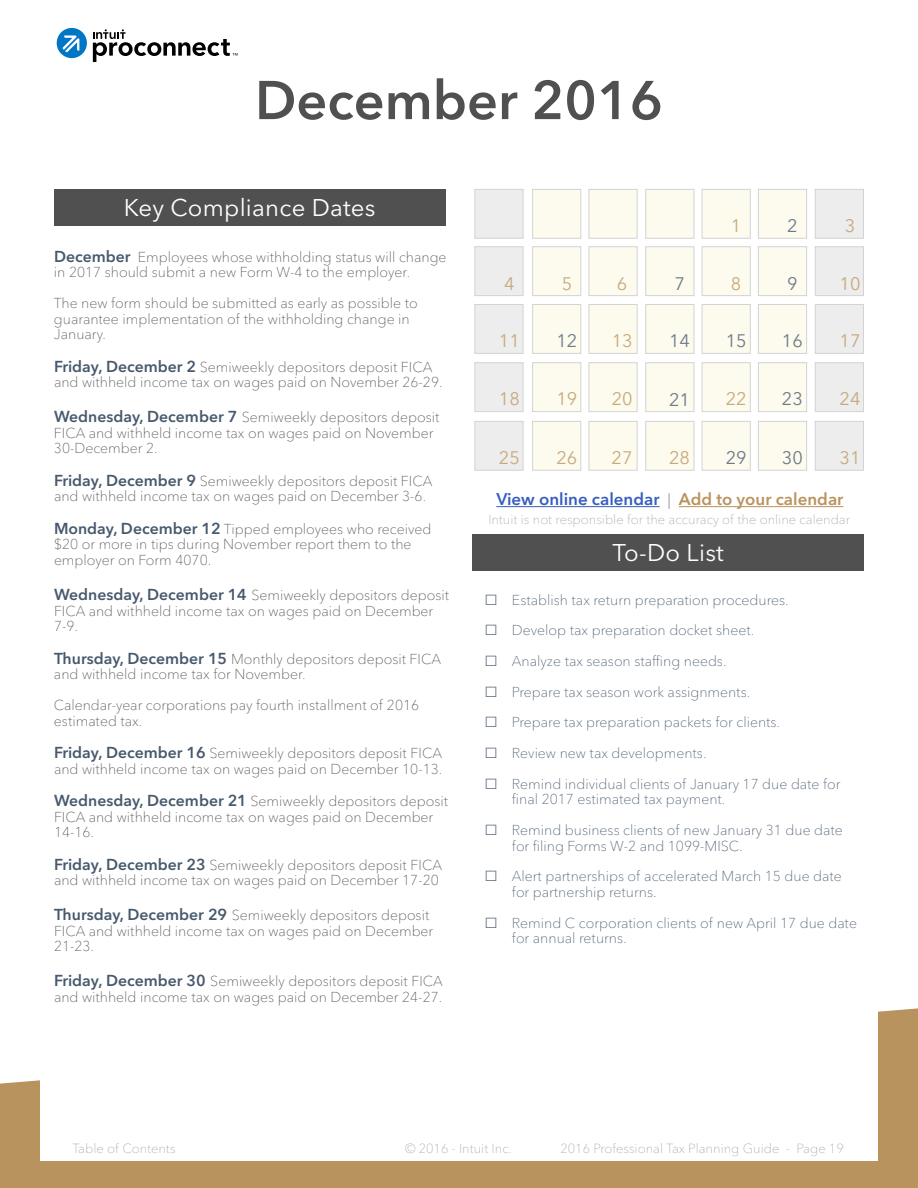
<style>
.page{position:relative;width:918px;height:1188px;background:#fff}
.page>*{position:absolute;margin:0;border:0;box-sizing:border-box;transform-origin:0 0}
.t1{font:600 54px "Avenir Next LT Pro";color:#505050}
.t2{font:24px "Avenir Next LT Pro";letter-spacing:.01em;color:#fff}
.t3{font:18px "Avenir Next LT Pro";color:#c7a97d}
.t4{font:18px "Avenir Next LT Pro";color:#6c7a8a}
.t5{font:600 16.8px "Avenir Next LT Pro";color:#365ebf}
.t6{font:100 14.25px/15.6px "Avenir Next LT Pro";color:#505050}
.t7{font:100 14.25px/30.8px "Avenir Next LT Pro";color:#47596d}
.t8{font:100 13.2px "Avenir Next LT Pro";color:#a7a9ac}
.s1{font-weight:600;font-size:15.75px;color:#47596d}
.s2{font-weight:100;font-size:15.75px;color:#505050}
.s3{color:#b9935d}
</style>
<div class="page">
<svg style="left:0;top:1008px;width:918px;height:180px;background:#be9b6a"></svg>
<div style="left:40px;top:54px;width:838px;height:1107px;background:#fff"></div>
<div style="left:57px;top:28px;width:30px;height:30px;background:#0077c5;border-radius:50%"></div>
<svg style="left:63px;top:35px;width:16px;height:17px"></svg>
<svg style="left:93px;top:29px;width:145px;height:33px"></svg>
<div style="left:54px;top:189px;width:392px;height:37px;background:#505050"></div>
<div style="left:472px;top:534px;width:392px;height:37px;background:#505050"></div>
<div style="left:474px;top:189px;width:49px;height:50px;background:#ededed;border:1px solid #d3d3d3"></div>
<div style="left:702px;top:189px;width:49px;height:50px;background:#fdfbee;border:1px solid #d3d3d3"></div>
<div style="left:758px;top:189px;width:49px;height:50px;background:#fdfbee;border:1px solid #d3d3d3"></div>
<div style="left:815px;top:189px;width:49px;height:50px;background:#ededed;border:1px solid #d3d3d3"></div>
<div style="left:532px;top:189px;width:49px;height:50px;background:#fdfbee;border:1px solid #d3d3d3"></div>
<div style="left:589px;top:189px;width:49px;height:50px;background:#fdfbee;border:1px solid #d3d3d3"></div>
<div style="left:645px;top:189px;width:49px;height:50px;background:#fdfbee;border:1px solid #d3d3d3"></div>
<div style="left:474px;top:246px;width:49px;height:50px;background:#ededed;border:1px solid #d3d3d3"></div>
<div style="left:702px;top:246px;width:49px;height:50px;background:#fdfbee;border:1px solid #d3d3d3"></div>
<div style="left:758px;top:246px;width:49px;height:50px;background:#fdfbee;border:1px solid #d3d3d3"></div>
<div style="left:815px;top:246px;width:49px;height:50px;background:#ededed;border:1px solid #d3d3d3"></div>
<div style="left:532px;top:246px;width:49px;height:50px;background:#fdfbee;border:1px solid #d3d3d3"></div>
<div style="left:589px;top:246px;width:49px;height:50px;background:#fdfbee;border:1px solid #d3d3d3"></div>
<div style="left:645px;top:246px;width:49px;height:50px;background:#fdfbee;border:1px solid #d3d3d3"></div>
<div style="left:474px;top:304px;width:49px;height:50px;background:#ededed;border:1px solid #d3d3d3"></div>
<div style="left:702px;top:304px;width:49px;height:50px;background:#fdfbee;border:1px solid #d3d3d3"></div>
<div style="left:758px;top:304px;width:49px;height:50px;background:#fdfbee;border:1px solid #d3d3d3"></div>
<div style="left:815px;top:304px;width:49px;height:50px;background:#ededed;border:1px solid #d3d3d3"></div>
<div style="left:532px;top:304px;width:49px;height:50px;background:#fdfbee;border:1px solid #d3d3d3"></div>
<div style="left:589px;top:304px;width:49px;height:50px;background:#fdfbee;border:1px solid #d3d3d3"></div>
<div style="left:645px;top:304px;width:49px;height:50px;background:#fdfbee;border:1px solid #d3d3d3"></div>
<div style="left:474px;top:362px;width:49px;height:50px;background:#ededed;border:1px solid #d3d3d3"></div>
<div style="left:702px;top:362px;width:49px;height:50px;background:#fdfbee;border:1px solid #d3d3d3"></div>
<div style="left:758px;top:362px;width:49px;height:50px;background:#fdfbee;border:1px solid #d3d3d3"></div>
<div style="left:815px;top:362px;width:49px;height:50px;background:#ededed;border:1px solid #d3d3d3"></div>
<div style="left:532px;top:362px;width:49px;height:50px;background:#fdfbee;border:1px solid #d3d3d3"></div>
<div style="left:589px;top:362px;width:49px;height:50px;background:#fdfbee;border:1px solid #d3d3d3"></div>
<div style="left:645px;top:362px;width:49px;height:50px;background:#fdfbee;border:1px solid #d3d3d3"></div>
<div style="left:474px;top:421px;width:49px;height:50px;background:#ededed;border:1px solid #d3d3d3"></div>
<div style="left:702px;top:421px;width:49px;height:50px;background:#fdfbee;border:1px solid #d3d3d3"></div>
<div style="left:758px;top:421px;width:49px;height:50px;background:#fdfbee;border:1px solid #d3d3d3"></div>
<div style="left:815px;top:421px;width:49px;height:50px;background:#ededed;border:1px solid #d3d3d3"></div>
<div style="left:532px;top:421px;width:49px;height:50px;background:#fdfbee;border:1px solid #d3d3d3"></div>
<div style="left:589px;top:421px;width:49px;height:50px;background:#fdfbee;border:1px solid #d3d3d3"></div>
<div style="left:645px;top:421px;width:49px;height:50px;background:#fdfbee;border:1px solid #d3d3d3"></div>
<hr style="left:496px;top:506px;width:164px;height:1px;background:#365ebf">
<hr style="left:679px;top:506px;width:164px;height:1px;background:#b9935d">
<h1 class="t1" style="left:255px;top:67px;width:409px">December 2016</h1>
<h2 class="t2" style="left:124px;top:193px;width:253px">Key Compliance Dates</h2>
<p class="t3" style="left:731px;top:215px;width:12px">1</p>
<p class="t4" style="left:787px;top:215px;width:12px">2</p>
<p class="t3" style="left:845px;top:215px;width:12px">3</p>
<p class="t6" style="left:54px;top:249px;width:394px"><span class="s1">December</span> Employees whose withholding status will change in 2017 should submit a new Form W-4 to the employer.</p>
<p class="t6" style="left:54px;top:295px;width:365px">The new form should be submitted as early as possible to guarantee implementation of the withholding change in<br>January.</p>
<p class="t6" style="left:54px;top:359px;width:390px"><span class="s1">Friday, December 2</span> Semiweekly depositors deposit FICA and withheld income tax on wages paid on November 26-29.</p>
<p class="t6" style="left:54px;top:409px;width:387px"><span class="s1">Wednesday, December 7</span> Semiweekly depositors deposit<br>FICA and withheld income tax on wages paid on November<br>30-December 2.</p>
<p class="t6" style="left:54px;top:473px;width:380px"><span class="s1">Friday, December 9</span> Semiweekly depositors deposit FICA and withheld income tax on wages paid on December 3-6.</p>
<p class="t6" style="left:54px;top:521px;width:379px"><span class="s1">Monday, December 12</span> Tipped employees who received $20 or more in tips during November report them to the employer on Form 4070.</p>
<p class="t6" style="left:54px;top:587px;width:397px"><span class="s1">Wednesday, December 14</span> Semiweekly depositors deposit<br>FICA and withheld income tax on wages paid on December<br>7-9.</p>
<p class="t6" style="left:54px;top:651px;width:389px"><span class="s1">Thursday, December 15</span> Monthly depositors deposit FICA and withheld income tax for November.</p>
<p class="t6" style="left:54px;top:697px;width:367px">Calendar-year corporations pay fourth installment of 2016 estimated tax.</p>
<p class="t6" style="left:54px;top:745px;width:390px"><span class="s1">Friday, December 16</span> Semiweekly depositors deposit FICA and withheld income tax on wages paid on December 10-13.</p>
<p class="t6" style="left:54px;top:793px;width:396px"><span class="s1">Wednesday, December 21</span> Semiweekly depositors deposit<br>FICA and withheld income tax on wages paid on December<br>14-16.</p>
<p class="t6" style="left:54px;top:857px;width:389px"><span class="s1">Friday, December 23</span> Semiweekly depositors deposit FICA and withheld income tax on wages paid on December 17-20</p>
<p class="t6" style="left:54px;top:907px;width:381px"><span class="s1">Thursday, December 29</span> Semiweekly depositors deposit<br>FICA and withheld income tax on wages paid on December<br>21-23.</p>
<p class="t6" style="left:54px;top:973px;width:390px"><span class="s1">Friday, December 30</span> Semiweekly depositors deposit FICA and withheld income tax on wages paid on December 24-27.</p>
<p class="t3" style="left:504px;top:273px;width:12px">4</p>
<p class="t3" style="left:562px;top:273px;width:12px">5</p>
<p class="t3" style="left:617px;top:273px;width:12px">6</p>
<p class="t4" style="left:674px;top:273px;width:12px">7</p>
<p class="t3" style="left:731px;top:273px;width:12px">8</p>
<p class="t4" style="left:787px;top:273px;width:12px">9</p>
<p class="t3" style="left:840px;top:273px;width:22px">10</p>
<p class="t3" style="left:499px;top:330px;width:22px">11</p>
<p class="t4" style="left:557px;top:330px;width:22px">12</p>
<p class="t3" style="left:612px;top:330px;width:22px">13</p>
<p class="t4" style="left:669px;top:330px;width:22px">14</p>
<p class="t4" style="left:726px;top:330px;width:22px">15</p>
<p class="t4" style="left:782px;top:330px;width:22px">16</p>
<p class="t3" style="left:840px;top:330px;width:22px">17</p>
<p class="t3" style="left:499px;top:388px;width:22px">18</p>
<p class="t3" style="left:557px;top:388px;width:22px">19</p>
<p class="t3" style="left:612px;top:388px;width:22px">20</p>
<p class="t4" style="left:669px;top:389px;width:22px">21</p>
<p class="t3" style="left:726px;top:388px;width:22px">22</p>
<p class="t4" style="left:782px;top:388px;width:22px">23</p>
<p class="t3" style="left:840px;top:388px;width:22px">24</p>
<p class="t3" style="left:499px;top:447px;width:22px">25</p>
<p class="t3" style="left:557px;top:447px;width:22px">26</p>
<p class="t3" style="left:612px;top:447px;width:22px">27</p>
<p class="t3" style="left:669px;top:447px;width:22px">28</p>
<p class="t4" style="left:726px;top:447px;width:22px">29</p>
<p class="t4" style="left:782px;top:447px;width:22px">30</p>
<p class="t3" style="left:840px;top:447px;width:22px">31</p>
<p class="t5" style="left:496px;top:489px;width:349px">View online calendar <span class="s2">|</span> <span class="s3">Add to your calendar</span></p>
<p class="t8" style="left:488px;top:511px;width:363px">Intuit is not responsible for the accuracy of the online calendar</p>
<h2 class="t2" style="left:613px;top:539px;width:113px">To-Do List</h2>
<p class="t7" style="left:512px;top:584px;width:330px">Establish tax return preparation procedures.<br>Develop tax preparation docket sheet.<br>Analyze tax season staffing needs.<br>Prepare tax season work assignments.<br>Prepare tax preparation packets for clients.<br>Review new tax developments.<br>Remind individual clients of January 17 due date for</p>
<p class="t7" style="left:512px;top:784px;width:332px">final 2017 estimated tax payment.<br>Remind business clients of new January 31 due date</p>
<p class="t7" style="left:512px;top:830px;width:331px">for filing Forms W-2 and 1099-MISC.<br>Alert partnerships of accelerated March 15 due date</p>
<p class="t7" style="left:512px;top:877px;width:347px">for partnership returns.<br>Remind C corporation clients of new April 17 due date</p>
<p class="t7" style="left:512px;top:923px;width:116px">for annual returns.</p>
<p class="t8" style="left:72px;top:1141px;width:105px">Table of Contents</p>
<p class="t8" style="left:560px;top:1141px;width:285px">2016 Professional Tax Planning Guide - Page 19</p>
<p class="t8" style="left:405px;top:1141px;width:108px">© 2016 - Intuit Inc.</p>
</div>
